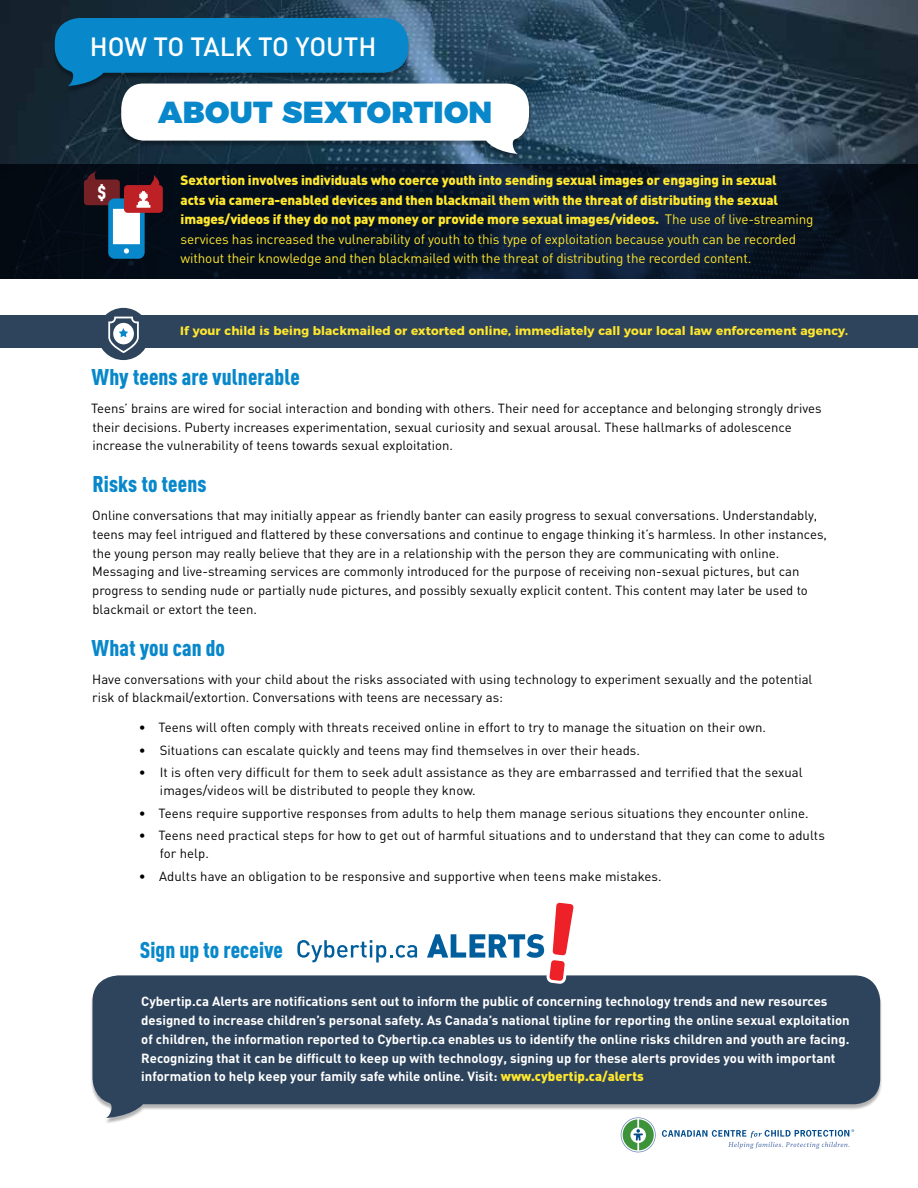
<style>
.page{position:relative;width:918px;height:1188px;background:#fff}
.page>*{position:absolute;margin:0;border:0;box-sizing:border-box;transform-origin:0 0}
.t1{font:900 30.45px "Montserrat";letter-spacing:.01em;color:#0888ca}
.t2{font:500 26.1px "DIN";color:#fff}
.t3{font:900 22.5px "DIN Cond";letter-spacing:.005em;color:#0888ca}
.t4{font:900 18.45px "DIN Cond";color:#fff}
.t5{font:900 13.5px/19.5px "DIN";letter-spacing:-.01em;color:#ffe72d}
.t6{font:13.2px/18.8px "DIN";color:#000}
.t7{font:700 13.2px/18.8px "DIN";color:#fff}
.t8{font:700 12px "Montserrat";letter-spacing:.01em;color:#ffe72d}
.s1{font-weight:400}
.s2{font-weight:900;color:#ffe72d}
</style>
<div class="page">
<img style="left:0;top:0;width:918px;height:164px">
<svg style="left:0;top:164px;width:918px;height:115px;background:#081424"></svg>
<div style="left:119px;top:85px;width:412px;height:75px;background:#000;opacity:.3"></div>
<svg style="left:55px;top:18px;width:474px;height:136px"></svg>
<svg style="left:621px;top:1125px;width:35px;height:27px"></svg>
<svg style="left:662px;top:1129px;width:192px;height:20px"></svg>
<svg style="left:84px;top:171px;width:79px;height:88px;background:#524756"></svg>
<div style="left:90px;top:977px;width:793px;height:148px;background:#000;opacity:.3"></div>
<svg style="left:93px;top:975px;width:787px;height:143px;background:#40546b"></svg>
<svg style="left:297px;top:940px;width:120px;height:22px"></svg>
<svg style="left:427px;top:902px;width:152px;height:82px"></svg>
<div style="left:0;top:316px;width:917px;height:32px;background:#2e445d"></div>
<div style="left:97px;top:308px;width:53px;height:52px;background:#2e445d;border-radius:50%"></div>
<svg style="left:108px;top:317px;width:31px;height:36px"></svg>
<h2 class="t2" style="left:90px;top:30px;width:288px">HOW TO TALK TO YOUTH</h2>
<h3 class="t4" style="left:98px;top:181px;width:10px">$</h3>
<h1 class="t1" style="left:158px;top:87px;width:336px">ABOUT SEXTORTION</h1>
<p class="t5" style="left:181px;top:170px;width:635px">Sextortion involves individuals who coerce youth into sending sexual images or engaging in sexual<br>acts via camera-enabled devices and then blackmail them with the threat of distributing the sexual images/videos if they do not pay money or provide more sexual images/videos. <span class="s1">The use of live-streaming services has increased the vulnerability of youth to this type of exploitation because youth can be recorded without their knowledge and then blackmailed with the threat of distributing the recorded content.</span></p>
<p class="t8" style="left:180px;top:321px;width:669px">If your child is being blackmailed or extorted online, immediately call your local law enforcement agency.</p>
<h3 class="t3" style="left:92px;top:363px;width:210px">Why teens are vulnerable</h3>
<p class="t6" style="left:91px;top:398px;width:732px">Teens’ brains are wired for social interaction and bonding with others. Their need for acceptance and belonging strongly drives their decisions. Puberty increases experimentation, sexual curiosity and sexual arousal. These hallmarks of adolescence increase the vulnerability of teens towards sexual exploitation.</p>
<h3 class="t3" style="left:92px;top:470px;width:116px">Risks to teens</h3>
<p class="t6" style="left:92px;top:506px;width:736px">Online conversations that may initially appear as friendly banter can easily progress to sexual conversations. Understandably, teens may feel intrigued and flattered by these conversations and continue to engage thinking it’s harmless. In other instances, the young person may really believe that they are in a relationship with the person they are communicating with online.<br>Messaging and live-streaming services are commonly introduced for the purpose of receiving non-sexual pictures, but can progress to sending nude or partially nude pictures, and possibly sexually explicit content. This content may later be used to blackmail or extort the teen.</p>
<h3 class="t3" style="left:92px;top:634px;width:135px">What you can do</h3>
<p class="t6" style="left:92px;top:669px;width:722px">Have conversations with your child about the risks associated with using technology to experiment sexually and the potential risk of blackmail/extortion. Conversations with teens are necessary as:</p>
<p class="t6" style="left:139px;top:718px;width:629px">• Teens will often comply with threats received online in effort to try to manage the situation on their own.</p>
<p class="t6" style="left:139px;top:740px;width:503px">• Situations can escalate quickly and teens may find themselves in over their heads.</p>
<p class="t6" style="left:160px;top:763px;width:644px;line-height:18px;text-indent:-21px">• It is often very difficult for them to seek adult assistance as they are embarrassed and terrified that the sexual images/videos will be distributed to people they know.</p>
<p class="t6" style="left:139px;top:803px;width:671px">• Teens require supportive responses from adults to help them manage serious situations they encounter online.</p>
<p class="t6" style="left:160px;top:826px;width:666px;line-height:18px;text-indent:-21px">• Teens need practical steps for how to get out of harmful situations and to understand that they can come to adults for help.</p>
<p class="t6" style="left:139px;top:866px;width:524px">• Adults have an obligation to be responsive and supportive when teens make mistakes.</p>
<h3 class="t3" style="left:140px;top:936px;width:145px">Sign up to receive</h3>
<p class="t7" style="left:141px;top:992px;width:710px">Cybertip.ca Alerts are notifications sent out to inform the public of concerning technology trends and new resources designed to increase children’s personal safety. As Canada’s national tipline for reporting the online sexual exploitation of children, the information reported to Cybertip.ca enables us to identify the online risks children and youth are facing.<br>Recognizing that it can be difficult to keep up with technology, signing up for these alerts provides you with important information to help keep your family safe while online. Visit: <span class="s2">www.cybertip.ca/alerts</span></p>
</div>
